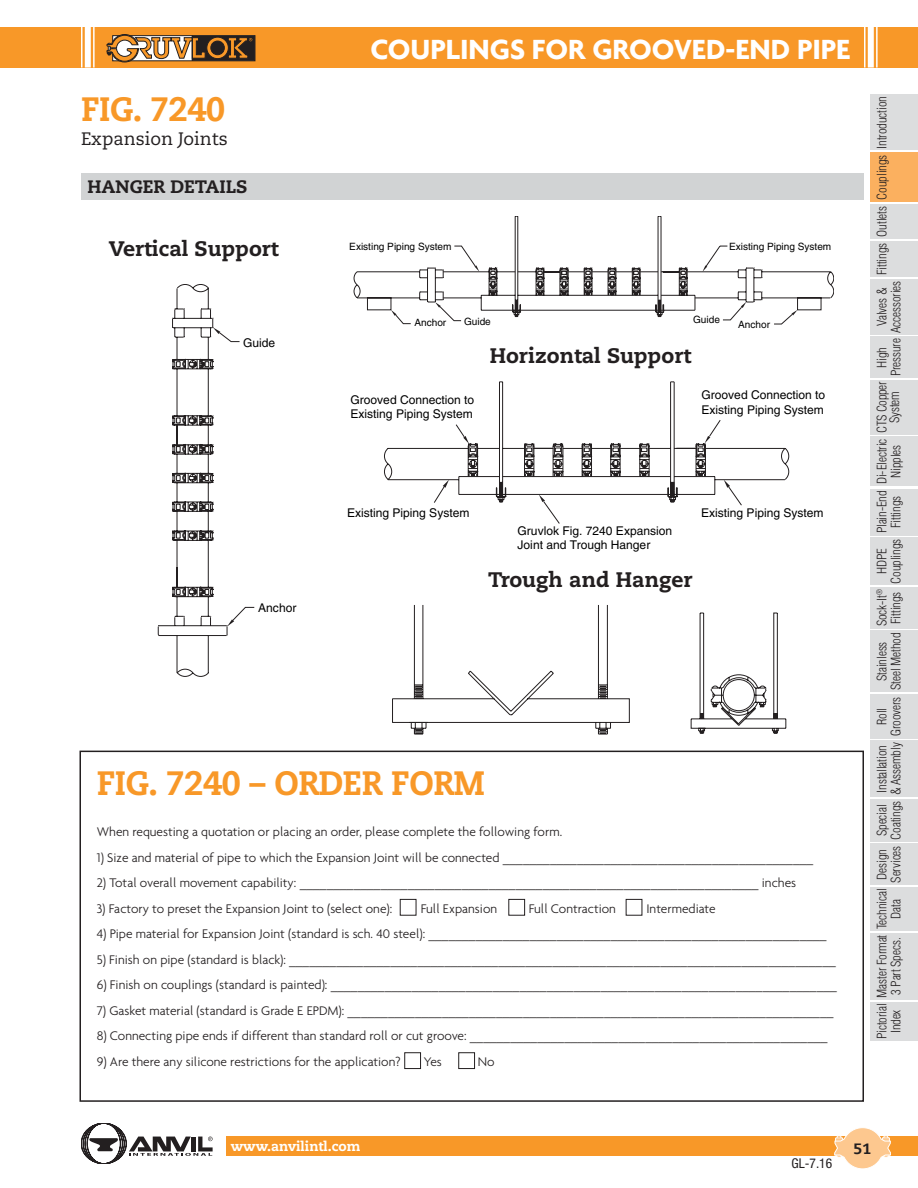
<style>
.page{position:relative;width:918px;height:1188px;background:#fff}
.page>*{position:absolute;margin:0;border:0;box-sizing:border-box;transform-origin:0 0}
.t1{font:800 33.75px "Caecilia";letter-spacing:-.01em;color:#f89828;scale:.95 1}
.t2{font:700 30px "Agenda";color:#fff}
.t3{font:800 21px "Caecilia";color:#231f20}
.t4{font:18px "Caecilia";color:#231f20}
.t5{font:800 18px "Caecilia";color:#231f20}
.t6{font:800 15px "Caecilia";color:#231f20}
.t7{font:300 13.5px "Agenda";color:#231f20}
.t8{font:800 13.5px "Caecilia";color:#fff}
.t9{font:condensed 13.5px "Helvetica Neue";color:#231f20}
.t10{font:300 condensed 12.75px/14.2px "Helvetica";letter-spacing:-.01em;color:#231f20}
.t11{font:12px/14.4px "Helvetica";color:#000}
.t12{font:10.05px "Helvetica";color:#000}
</style>
<div class="page">
<div style="left:0;top:27px;width:918px;height:41px;background:#f89828"></div>
<hr style="left:864px;top:27px;width:2px;height:41px;background:#fff">
<hr style="left:876px;top:27px;width:2px;height:41px;background:#fff">
<div style="left:868px;top:27px;width:6px;height:41px;background:#fff"></div>
<hr style="left:81px;top:27px;width:1px;height:41px;background:#fff">
<hr style="left:93px;top:27px;width:2px;height:41px;background:#fff">
<div style="left:85px;top:27px;width:6px;height:41px;background:#fff"></div>
<div style="left:192px;top:36px;width:63px;height:25px;background:#231f20"></div>
<svg style="left:106px;top:34px;width:146px;height:28px"></svg>
<div style="left:227px;top:1136px;width:691px;height:20px;background:#f89828"></div>
<svg style="left:81px;top:1123px;width:132px;height:41px"></svg>
<svg style="left:834px;top:1128px;width:57px;height:41px"></svg>
<div style="left:871px;top:94px;width:47px;height:56px;background:#dcddde"></div>
<div style="left:871px;top:152px;width:47px;height:50px;background:#fbb05f"></div>
<div style="left:871px;top:204px;width:47px;height:35px;background:#dcddde"></div>
<div style="left:871px;top:241px;width:47px;height:36px;background:#dcddde"></div>
<div style="left:871px;top:279px;width:47px;height:56px;background:#dcddde"></div>
<div style="left:871px;top:337px;width:47px;height:41px;background:#dcddde"></div>
<div style="left:871px;top:436px;width:47px;height:50px;background:#dcddde"></div>
<div style="left:871px;top:489px;width:47px;height:46px;background:#dcddde"></div>
<div style="left:871px;top:538px;width:47px;height:47px;background:#dcddde"></div>
<div style="left:871px;top:587px;width:47px;height:42px;background:#dcddde"></div>
<div style="left:871px;top:631px;width:47px;height:61px;background:#dcddde"></div>
<div style="left:871px;top:694px;width:47px;height:45px;background:#dcddde"></div>
<div style="left:871px;top:741px;width:47px;height:56px;background:#dcddde"></div>
<div style="left:871px;top:799px;width:47px;height:43px;background:#dcddde"></div>
<div style="left:871px;top:844px;width:47px;height:41px;background:#dcddde"></div>
<div style="left:871px;top:887px;width:47px;height:44px;background:#dcddde"></div>
<div style="left:871px;top:933px;width:47px;height:67px;background:#dcddde"></div>
<div style="left:871px;top:1002px;width:47px;height:39px;background:#dcddde"></div>
<div style="left:871px;top:380px;width:47px;height:54px;background:#dcddde"></div>
<div style="left:81px;top:173px;width:783px;height:27px;background:#d1d3d4"></div>
<svg style="left:354px;top:216px;width:480px;height:108px"></svg>
<svg style="left:158px;top:284px;width:97px;height:393px"></svg>
<svg style="left:384px;top:447px;width:405px;height:34px"></svg>
<svg style="left:434px;top:382px;width:308px;height:142px"></svg>
<svg style="left:392px;top:605px;width:394px;height:129px"></svg>
<div style="left:80px;top:751px;width:784px;height:351px;border:2px solid #231f20"></div>
<div style="left:400px;top:899px;width:16px;height:17px;border:1px solid #231f20"></div>
<div style="left:508px;top:899px;width:17px;height:17px;border:1px solid #231f20"></div>
<div style="left:626px;top:899px;width:16px;height:17px;border:1px solid #231f20"></div>
<div style="left:404px;top:1052px;width:17px;height:17px;border:1px solid #231f20"></div>
<div style="left:458px;top:1052px;width:17px;height:17px;border:1px solid #231f20"></div>
<h1 class="t1" style="left:81px;top:88px;width:153px">FIG. 7240</h1>
<h3 class="t4" style="left:81px;top:128px;width:148px">Expansion Joints</h3>
<h3 class="t5" style="left:87px;top:176px;width:162px">HANGER DETAILS</h3>
<h3 class="t3" style="left:109px;top:236px;width:171px">Vertical Support</h3>
<p class="t11" style="left:243px;top:335px;width:34px">Guide</p>
<p class="t11" style="left:258px;top:601px;width:40px">Anchor</p>
<h2 class="t2" style="left:371px;top:31px;width:481px">COUPLINGS FOR GROOVED-END PIPE</h2>
<p class="t12" style="left:349px;top:241px;width:104px">Existing Piping System</p>
<p class="t12" style="left:729px;top:241px;width:104px">Existing Piping System</p>
<p class="t12" style="left:464px;top:315px;width:28px">Guide</p>
<p class="t12" style="left:693px;top:314px;width:28px">Guide</p>
<p class="t12" style="left:414px;top:317px;width:33px">Anchor</p>
<p class="t12" style="left:738px;top:319px;width:33px">Anchor</p>
<p class="t11" style="left:351px;top:392px;width:125px">Grooved Connection to<br>Existing Piping System</p>
<h3 class="t3" style="left:490px;top:342px;width:203px">Horizontal Support</h3>
<p class="t11" style="left:702px;top:388px;width:125px">Grooved Connection to<br>Existing Piping System</p>
<p class="t11" style="left:347px;top:505px;width:124px">Existing Piping System</p>
<p class="t11" style="left:518px;top:523px;width:156px">Gruvlok Fig. 7240 Expansion<br>Joint and Trough Hanger</p>
<h3 class="t3" style="left:488px;top:566px;width:206px">Trough and Hanger</h3>
<p class="t11" style="left:701px;top:506px;width:124px">Existing Piping System</p>
<h1 class="t1" style="left:97px;top:762px;width:410px">FIG. 7240 – ORDER FORM</h1>
<p class="t7" style="left:97px;top:824px;width:467px">When requesting a quotation or placing an order, please complete the following form.</p>
<p class="t7" style="left:97px;top:849px;width:718px">1) Size and material of pipe to which the Expansion Joint will be connected ______________________________________________</p>
<p class="t7" style="left:97px;top:875px;width:701px">2) Total overall movement capability: ____________________________________________________________________ inches</p>
<p class="t7" style="left:97px;top:900px;width:297px">3) Factory to preset the Expansion Joint to (select one):</p>
<p class="t7" style="left:421px;top:900px;width:78px">Full Expansion</p>
<p class="t7" style="left:529px;top:900px;width:89px">Full Contraction</p>
<p class="t7" style="left:646px;top:900px;width:71px">Intermediate</p>
<p class="t7" style="left:97px;top:926px;width:731px">4) Pipe material for Expansion Joint (standard is sch. 40 steel): ___________________________________________________________</p>
<p class="t7" style="left:97px;top:951px;width:741px">5) Finish on pipe (standard is black): _________________________________________________________________________________</p>
<p class="t7" style="left:97px;top:977px;width:742px">6) Finish on couplings (standard is painted): ___________________________________________________________________________</p>
<p class="t7" style="left:97px;top:1002px;width:738px">7) Gasket material (standard is Grade E EPDM): ________________________________________________________________________</p>
<p class="t7" style="left:97px;top:1028px;width:732px">8) Connecting pipe ends if different than standard roll or cut groove: _____________________________________________________</p>
<p class="t7" style="left:97px;top:1053px;width:305px">9) Are there any silicone restrictions for the application?</p>
<p class="t7" style="left:424px;top:1053px;width:19px">Yes</p>
<p class="t7" style="left:478px;top:1053px;width:18px">No</p>
<p class="t10" style="left:875px;top:149px;width:54px;rotate:-90deg">Introduction</p>
<p class="t10" style="left:875px;top:200px;width:46px;rotate:-90deg">Couplings</p>
<p class="t10" style="left:875px;top:237px;width:32px;rotate:-90deg">Outlets</p>
<p class="t10" style="left:875px;top:275px;width:34px;rotate:-90deg">Fittings</p>
<p class="t10" style="left:875px;top:376px;width:97px;text-indent:50px;rotate:-90deg">Valves &amp;<br>Pressure Accessories</p>
<p class="t10" style="left:875px;top:368px;width:22px;rotate:-90deg">High</p>
<p class="t10" style="left:875px;top:478px;width:98px;text-indent:-6px;rotate:-90deg">Di-Electric CTS Copper<br>Nipples</p>
<p class="t10" style="left:875px;top:533px;width:44px;text-align:center;rotate:-90deg">Plain-End<br>Fittings</p>
<p class="t10" style="left:875px;top:584px;width:46px;text-align:center;rotate:-90deg">HDPE<br>Couplings</p>
<p class="t10" style="left:875px;top:626px;width:38px;rotate:-90deg">Sock-It<sup>®<br></sup>Fittings</p>
<p class="t10" style="left:875px;top:690px;width:59px;text-align:center;rotate:-90deg">Stainless<br>Steel Method</p>
<p class="t10" style="left:875px;top:736px;width:41px;text-align:center;rotate:-90deg">Roll<br>Groovers</p>
<p class="t10" style="left:875px;top:795px;width:54px;rotate:-90deg">Installation &amp; Assembly</p>
<p class="t10" style="left:875px;top:840px;width:40px;rotate:-90deg">Special<br>Coatings</p>
<p class="t10" style="left:875px;top:883px;width:38px;rotate:-90deg">Design<br>Services</p>
<p class="t10" style="left:875px;top:919px;width:31px;text-indent:-121px;rotate:-90deg">Pictorial Master Format Technical<br>Data</p>
<p class="t10" style="left:887px;top:423px;width:33px;rotate:-90deg">System</p>
<p class="t10" style="left:889px;top:995px;width:59px;rotate:-90deg">3 Part Specs.</p>
<p class="t10" style="left:889px;top:1033px;width:25px;rotate:-90deg">Index</p>
<p class="t8" style="left:231px;top:1138px;width:131px">www.anvilintl.com</p>
<p class="t6" style="left:854px;top:1139px;width:19px">51</p>
<p class="t9" style="left:792px;top:1156px;width:42px">GL-7.16</p>
</div>
